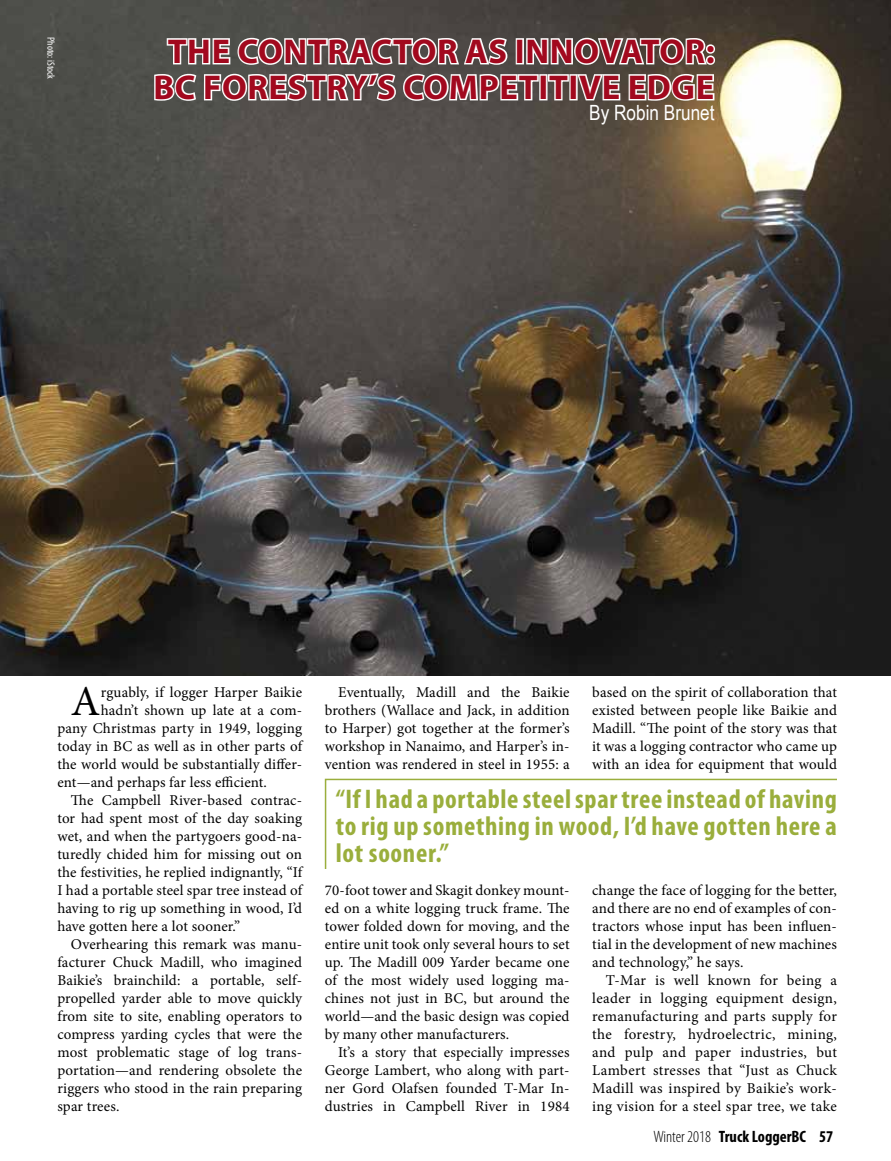
<style>
.page{position:relative;width:891px;height:1161px;background:#fff}
.page>*{position:absolute;margin:0;border:0;box-sizing:border-box;transform-origin:0 0}
.t1{font:42.75px "Minion Pro";color:#000}
.t2{font:700 34.5px "Myriad Pro";letter-spacing:.02em;color:#a2091e}
.t3{font:700 condensed 27px/27px "Myriad Pro";letter-spacing:.025em;color:#9aae3c;text-align:justify}
.t4{font:21px "Arial Narrow";color:#fff}
.t5{font:700 condensed 16.5px "Myriad Pro";color:#000}
.t6{font:15px/18px "Minion Pro";letter-spacing:.01em;color:#000;text-align:justify}
.t7{font:condensed 10.5px "Myriad Pro";color:#fff}
.s1{font-weight:300}
</style>
<div class="page">
<img style="left:0;top:0;width:891px;height:675px">
<svg style="left:152px;top:0;width:565px;height:103px"></svg>
<svg style="left:324px;top:778px;width:513px;height:91px"></svg>
<p class="t7" style="left:57px;top:37px;width:43px;rotate:90deg">Photo: iStock</p>
<h2 class="t2" style="left:168px;top:29px;width:94px">THE CONTRA</h2>
<h2 class="t2" style="left:371px;top:29px;width:44px">CTOR</h2>
<h2 class="t2" style="left:465px;top:29px;width:85px">AS INNO</h2>
<h2 class="t2" style="left:600px;top:29px;width:43px">VATOR</h2>
<h2 class="t2" style="left:706px;top:29px;width:10px">:</h2>
<h2 class="t2" style="left:153px;top:65px;width:91px">BC FORESTR</h2>
<h2 class="t2" style="left:347px;top:65px;width:149px">Y’S COMPETITI</h2>
<h2 class="t2" style="left:579px;top:65px;width:91px">VE EDGE</h2>
<h3 class="t4" style="left:589px;top:97px;width:127px">By Robin Brunet</h3>
<h1 class="t1" style="left:71px;top:673px;width:31px">A</h1>
<p class="t6" style="left:101px;top:683px;width:203px">rguably, if logger Harper Baikie</p>
<p class="t6" style="left:101px;top:701px;width:203px">hadn’t shown up late at a com-</p>
<p class="t6" style="left:57px;top:719px;width:246px">pany Christmas party in 1949, logging</p>
<p class="t6" style="left:57px;top:737px;width:246px">today in BC as well as in other parts of</p>
<p class="t6" style="left:57px;top:755px;width:246px">the world would be substantially differ-</p>
<p class="t6" style="left:57px;top:773px;width:211px">ent—and perhaps far less efficient.</p>
<p class="t6" style="left:71px;top:791px;width:233px">The Campbell River-based contrac-</p>
<p class="t6" style="left:57px;top:809px;width:246px">tor had spent most of the day soaking</p>
<p class="t6" style="left:57px;top:827px;width:246px">wet, and when the partygoers good-na-</p>
<p class="t6" style="left:57px;top:845px;width:246px">turedly chided him for missing out on</p>
<p class="t6" style="left:57px;top:863px;width:246px">the festivities, he replied indignantly, “If</p>
<p class="t6" style="left:57px;top:881px;width:246px">I had a portable steel spar tree instead of</p>
<p class="t6" style="left:57px;top:899px;width:246px">having to rig up something in wood, I’d</p>
<p class="t6" style="left:57px;top:917px;width:184px">have gotten here a lot sooner.”</p>
<p class="t6" style="left:71px;top:935px;width:233px">Overhearing this remark was manu-</p>
<p class="t6" style="left:57px;top:953px;width:246px">facturer Chuck Madill, who imagined</p>
<p class="t6" style="left:57px;top:971px;width:246px">Baikie’s brainchild: a portable, self-</p>
<p class="t6" style="left:57px;top:989px;width:246px">propelled yarder able to move quickly</p>
<p class="t6" style="left:57px;top:1007px;width:246px">from site to site, enabling operators to</p>
<p class="t6" style="left:57px;top:1025px;width:246px">compress yarding cycles that were the</p>
<p class="t6" style="left:57px;top:1043px;width:246px">most problematic stage of log trans-</p>
<p class="t6" style="left:57px;top:1061px;width:246px">portation—and rendering obsolete the</p>
<p class="t6" style="left:57px;top:1079px;width:246px">riggers who stood in the rain preparing</p>
<p class="t6" style="left:57px;top:1097px;width:64px">spar trees.</p>
<p class="t6" style="left:325px;top:683px;width:246px;text-indent:14px">Eventually, Madill and the Baikie brothers (Wallace and Jack, in addition to Harper) got together at the former’s workshop in Nanaimo, and Harper’s in&shy;vention was rendered in steel in 1955: a</p>
<p class="t6" style="left:592px;top:683px;width:246px">based on the spirit of collaboration that existed between people like Baikie and Madill. “The point of the story was that it was a logging contractor who came up with an idea for equipment that would</p>
<h3 class="t3" style="left:336px;top:785px;width:503px">“If I had a portable steel spar tree instead of having to rig up something in wood, I’d have gotten here a lot sooner.”</h3>
<p class="t6" style="left:325px;top:882px;width:246px">70-foot tower and Skagit donkey mount&shy;ed on a white logging truck frame. The tower folded down for moving, and the entire unit took only several hours to set up. The Madill 009 Yarder became one of the most widely used logging ma&shy;chines not just in BC, but around the world—and the basic design was copied by many other manufacturers.</p>
<p class="t6" style="left:325px;top:1044px;width:246px;text-indent:14px">It’s a story that especially impresses George Lambert, who along with part&shy;ner Gord Olafsen founded T-Mar In&shy;dustries in Campbell River in 1984</p>
<p class="t6" style="left:592px;top:882px;width:246px">change the face of logging for the better, and there are no end of examples of con&shy;tractors whose input has been influen&shy;tial in the development of new machines and technology,” he says.</p>
<p class="t6" style="left:592px;top:972px;width:246px;text-indent:14px">T-Mar is well known for being a leader in logging equipment design, remanufacturing and parts supply for the forestry, hydroelectric, mining, and pulp and paper industries, but Lambert stresses that “Just as Chuck Madill was inspired by Baikie’s work&shy;ing vision for a steel spar tree, we take</p>
<p class="t5" style="left:654px;top:1126px;width:181px"><span class="s1">Winter 2018</span> Truck LoggerBC 57</p>
</div>
